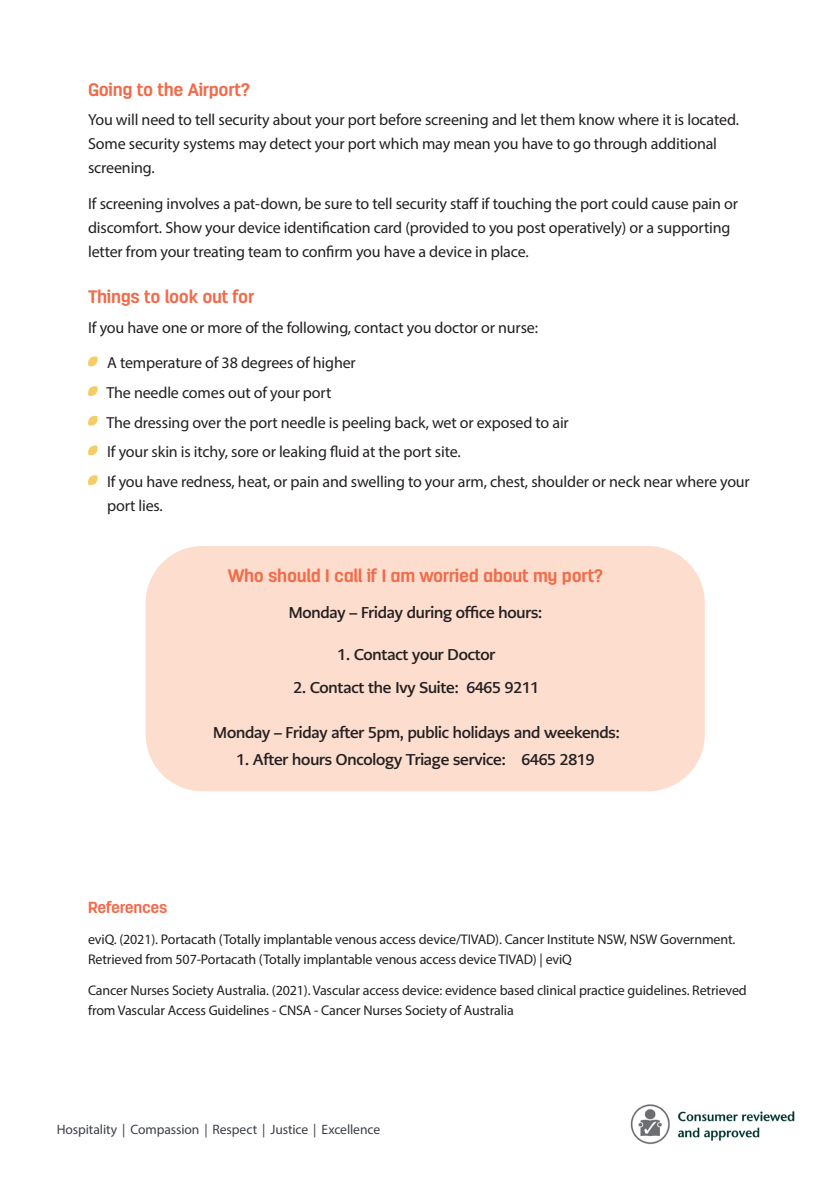
<style>
.page{position:relative;width:840px;height:1191px;background:#fff}
.page>*{position:absolute;margin:0;border:0;box-sizing:border-box;transform-origin:0 0}
.BODYCOPY_-_blk{font:700 18px "Antartida Rounded";letter-spacing:-.02em;color:#f26b4a}
.BODYCOPY_-_blk-2{font:16px/24px "Myriad Pro";letter-spacing:-.01em;color:#231f20}
.Bullets_-_Tier_1{font:16px/24px "Myriad Pro";letter-spacing:-.01em;color:#231f20}
.BODYCOPY_-_blk-3{font:700 16px "Antartida Rounded";letter-spacing:-.02em;color:#f26b4a}
.BODYCOPY_-_blk-4{font:700 15.6px "PMN Caecilia Sans Head";letter-spacing:-.01em;color:#231f20}
.BODYCOPY_-_blk-5{font:14px/20px "Myriad Pro";letter-spacing:-.01em;color:#231f20}
.t1{font:13.6px "Myriad Pro";letter-spacing:-.005em;color:#3b3f4a}
</style>
<div class="page">
<svg style="left:88px;top:356px;width:9px;height:11px"></svg>
<svg style="left:88px;top:386px;width:9px;height:10px"></svg>
<svg style="left:88px;top:415px;width:9px;height:11px"></svg>
<svg style="left:88px;top:445px;width:9px;height:11px"></svg>
<svg style="left:88px;top:475px;width:9px;height:10px"></svg>
<div style="left:146px;top:546px;width:558px;height:245px;background:#fdddce;border-radius:57px"></div>
<img style="left:630px;top:1104px;width:165px;height:41px">
<p class="BODYCOPY_-_blk" style="left:88px;top:79px;width:163px">Going to the Airport?</p>
<p class="BODYCOPY_-_blk-2" style="left:88px;top:108px;width:652px">You will need to tell security about your port before screening and let them know where it is located.<br>Some security systems may detect your port which may mean you have to go through additional screening.</p>
<p class="BODYCOPY_-_blk-2" style="left:88px;top:191px;width:651px">If screening involves a pat-down, be sure to tell security staff if touching the port could cause pain or discomfort. Show your device identification card (provided to you post operatively) or a supporting letter from your treating team to confirm you have a device in place.</p>
<p class="BODYCOPY_-_blk" style="left:88px;top:287px;width:168px">Things to look out for</p>
<p class="BODYCOPY_-_blk-2" style="left:88px;top:315px;width:451px">If you have one or more of the following, contact you doctor or nurse:</p>
<p class="Bullets_-_Tier_1" style="left:107px;top:351px;width:250px">A temperature of 38 degrees of higher</p>
<p class="Bullets_-_Tier_1" style="left:106px;top:380px;width:226px">The needle comes out of your port</p>
<p class="Bullets_-_Tier_1" style="left:106px;top:410px;width:463px">The dressing over the port needle is peeling back, wet or exposed to air</p>
<p class="Bullets_-_Tier_1" style="left:107px;top:440px;width:355px">If your skin is itchy, sore or leaking fluid at the port site.</p>
<p class="Bullets_-_Tier_1" style="left:107px;top:469px;width:644px">If you have redness, heat, or pain and swelling to your arm, chest, shoulder or neck near where your port lies.</p>
<p class="BODYCOPY_-_blk" style="left:227px;top:565px;width:377px">Who should I call if I am worried about my port?</p>
<p class="BODYCOPY_-_blk-4" style="left:288px;top:602px;width:255px">Monday – Friday during office hours:</p>
<p class="BODYCOPY_-_blk-4" style="left:337px;top:644px;width:159px">1. Contact your Doctor</p>
<p class="BODYCOPY_-_blk-4" style="left:293px;top:677px;width:247px">2. Contact the Ivy Suite: 6465 9211</p>
<p class="BODYCOPY_-_blk-4" style="left:213px;top:722px;width:408px">Monday – Friday after 5pm, public holidays and weekends:</p>
<p class="BODYCOPY_-_blk-4" style="left:236px;top:749px;width:359px">1. After hours Oncology Triage service: 6465 2819</p>
<p class="BODYCOPY_-_blk-3" style="left:88px;top:898px;width:81px">References</p>
<p class="BODYCOPY_-_blk-5" style="left:88px;top:929px;width:648px">eviQ. (2021). Portacath (Totally implantable venous access device/TIVAD). Cancer Institute NSW, NSW Government.<br>Retrieved from 507-Portacath (Totally implantable venous access device TIVAD) | eviQ</p>
<p class="BODYCOPY_-_blk-5" style="left:88px;top:980px;width:660px">Cancer Nurses Society Australia. (2021). Vascular access device: evidence based clinical practice guidelines. Retrieved from Vascular Access Guidelines - CNSA - Cancer Nurses Society of Australia</p>
<p class="t1" style="left:57px;top:1121px;width:325px">Hospitality | Compassion | Respect | Justice | Excellence</p>
</div>
